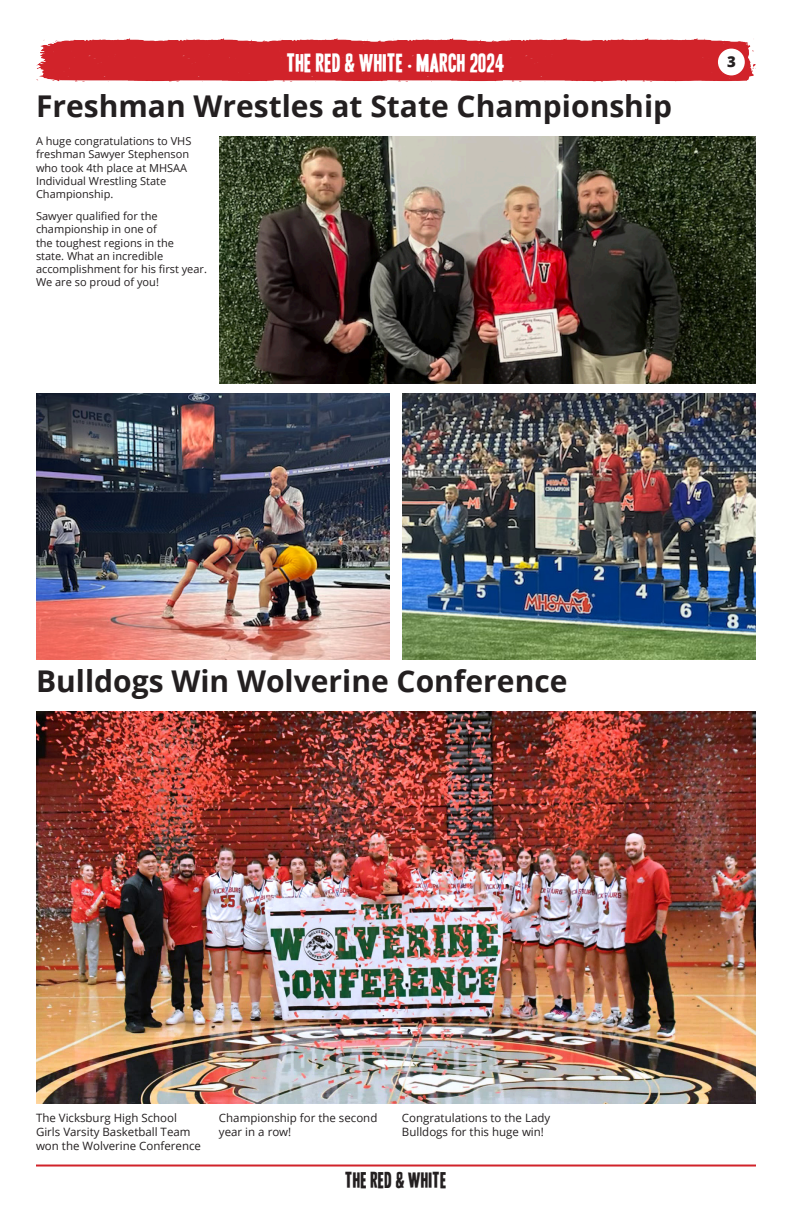
<style>
.page{position:relative;width:792px;height:1224px;background:#fff}
.page>*{position:absolute;margin:0;border:0;box-sizing:border-box;transform-origin:0 0}
.t1{font:700 30px "Open Sans";color:#231f20}
.t2{font:23px "Vivela Rivoluzione Vivela Rivoluz";color:#fff}
.t3{font:20px "Vivela Rivoluzione Vivela Rivoluz";color:#231f20}
.t4{font:800 15px "Open Sans";color:#231f20}
.t5{font:11.5px/14px "Open Sans";color:#231f20}
.t6{font:11px/13.2px "Open Sans";color:#231f20}
.s1{font-family:"Open Sans";font-weight:800;font-size:16px}
</style>
<div class="page">
<hr style="left:36px;top:1165px;width:720px;height:2px;background:#d1232a">
<img style="left:36px;top:38px;width:720px;height:44px">
<div style="left:718px;top:49px;width:27px;height:26px;background:#fff;border-radius:50%"></div>
<img style="left:219px;top:137px;width:537px;height:246px">
<img style="left:402px;top:393px;width:354px;height:267px">
<img style="left:36px;top:393px;width:354px;height:267px">
<img style="left:36px;top:711px;width:720px;height:392px">
<h2 class="t2" style="left:287px;top:53px;width:220px">THE RED &amp; WHITE <span class="s1">·</span> MARCH 2024</h2>
<h3 class="t4" style="left:727px;top:50px;width:10px">3</h3>
<p class="t1" style="left:36px;top:85px;width:638px">Freshman Wrestles at State Championship</p>
<p class="t6" style="left:36px;top:134px;width:157px">A huge congratulations to VHS freshman Sawyer Stephenson who took 4th place at MHSAA<br>Individual Wrestling State<br>Championship.</p>
<p class="t6" style="left:36px;top:209px;width:172px">Sawyer qualified for the championship in one of<br>the toughest regions in the<br>state. What an incredible accomplishment for his first year.<br>We are so proud of you!</p>
<p class="t1" style="left:36px;top:660px;width:533px">Bulldogs Win Wolverine Conference</p>
<p class="t5" style="left:36px;top:1110px;width:167px">The Vicksburg High School<br>Girls Varsity Basketball Team won the Wolverine Conference</p>
<p class="t5" style="left:219px;top:1110px;width:160px">Championship for the second year in a row!</p>
<p class="t5" style="left:402px;top:1110px;width:150px">Congratulations to the Lady<br>Bulldogs for this huge win!</p>
<h3 class="t3" style="left:345px;top:1171px;width:103px">THE RED &amp; WHITE</h3>
</div>
